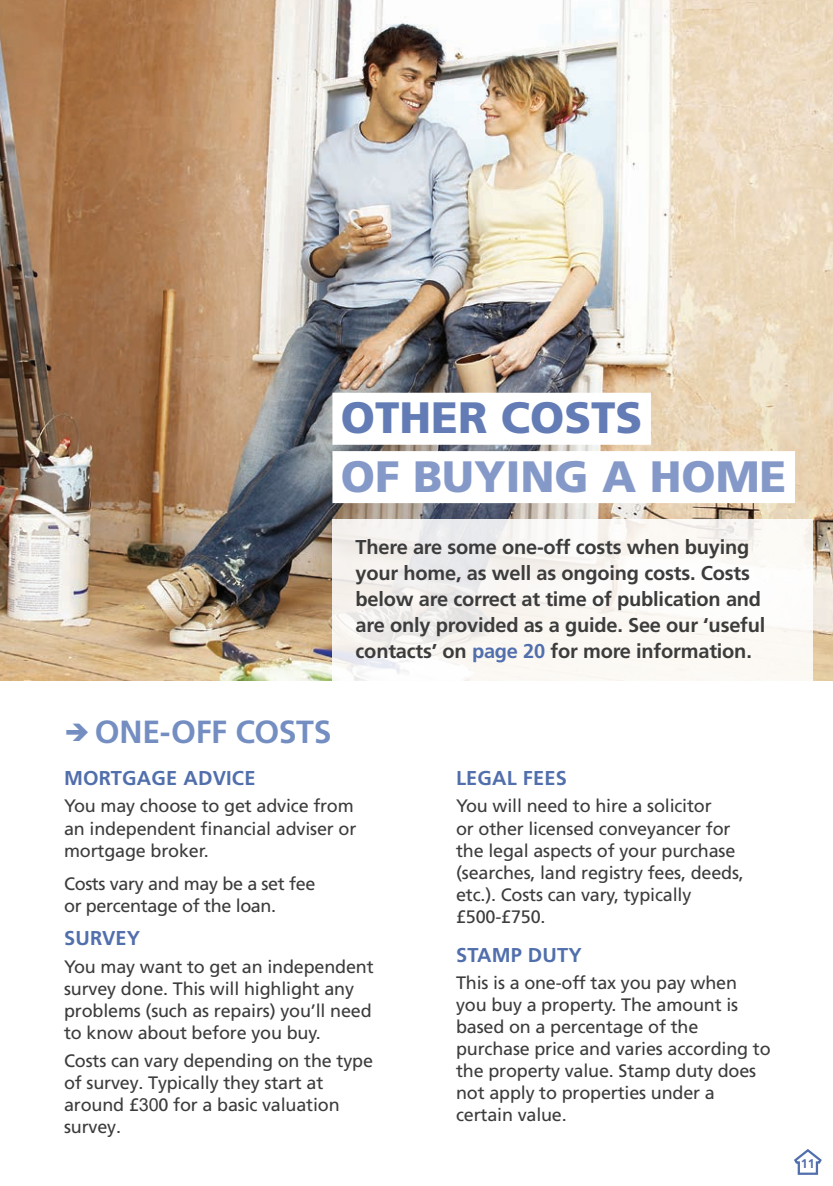
<style>
.page{position:relative;width:833px;height:1186px;background:#fff}
.page>*{position:absolute;margin:0;border:0;box-sizing:border-box;transform-origin:0 0}
.t1{font:43.8px "Frutiger LT Std Black 9";color:#8599c9}
.t2{font:43.8px "Frutiger LT Std Black 9";color:#637cb5}
.t3{font:32px "Frutiger LT Std Bold 12";letter-spacing:-.015em;color:#748ec2}
.t4{font:20px/26px "Frutiger LT Std Bold 12";letter-spacing:-.01em;color:#3c3c3c}
.t5{font:20px "Frutiger LT Std Bold 12";letter-spacing:.01em;color:#516fac}
.t6{font:18px/22px "Frutiger LT Std Roman 12";letter-spacing:-.01em;color:#3c3c3c}
.t7{font:12.6px "Frutiger LT Std Bold 12";color:#516fac}
.s1{color:#516fac}
.s2{font-family:"Arial"}
</style>
<div class="page">
<img style="left:0;top:0;width:832px;height:681px">
<svg style="left:794px;top:1149px;width:28px;height:26px"></svg>
<div style="left:332px;top:393px;width:318px;height:52px;background:#fff"></div>
<div style="left:332px;top:451px;width:462px;height:52px;background:#fff"></div>
<svg style="left:332px;top:519px;width:479px;height:162px;fill:#fbf8f3"></svg>
<h1 class="t2" style="left:341px;top:392px;width:303px">OTHER COSTS</h1>
<h1 class="t1" style="left:341px;top:451px;width:447px">OF BUYING A HOME</h1>
<p class="t4" style="left:355px;top:535px;width:411px">There are some one-off costs when buying your home, as well as ongoing costs. Costs below are correct at time of publication and are only provided as a guide. See our ‘useful contacts’ on <span class="s1">page 20</span> for more information.</p>
<h2 class="t3" style="left:64px;top:718px;width:268px">➔ ONE-OFF COSTS</h2>
<p class="t5" style="left:64px;top:769px;width:193px">MORTGAGE ADVICE</p>
<p class="t6" style="left:64px;top:796px;width:294px">You may choose to get advice from an independent financial adviser or mortgage broker.</p>
<p class="t6" style="left:64px;top:873px;width:253px">Costs vary and may be a set fee or percentage of the loan.</p>
<p class="t5" style="left:64px;top:930px;width:78px">SURVEY</p>
<p class="t6" style="left:64px;top:957px;width:311px">You may want to get an independent survey done. This will highlight any problems (such as repairs) you’ll need to know about before you buy.</p>
<p class="t6" style="left:64px;top:1050px;width:310px">Costs can vary depending on the type of survey. Typically they start at around £<span class="s2">30</span>0 for a basic valuation survey.</p>
<p class="t5" style="left:456px;top:769px;width:112px">LEGAL FEES</p>
<p class="t6" style="left:456px;top:796px;width:289px">You will need to hire a solicitor<br>or other licensed conveyancer for the legal aspects of your purchase (searches, land registry fees, deeds, etc.). Costs can vary, typically £500-£750.</p>
<p class="t5" style="left:456px;top:946px;width:127px">STAMP DUTY</p>
<p class="t6" style="left:456px;top:973px;width:316px">This is a one-off tax you pay when you buy a property. The amount is based on a percentage of the purchase price and varies according to the property value. Stamp duty does not apply to properties under a certain value.</p>
<p class="t7" style="left:800px;top:1158px;width:16px">11</p>
</div>
